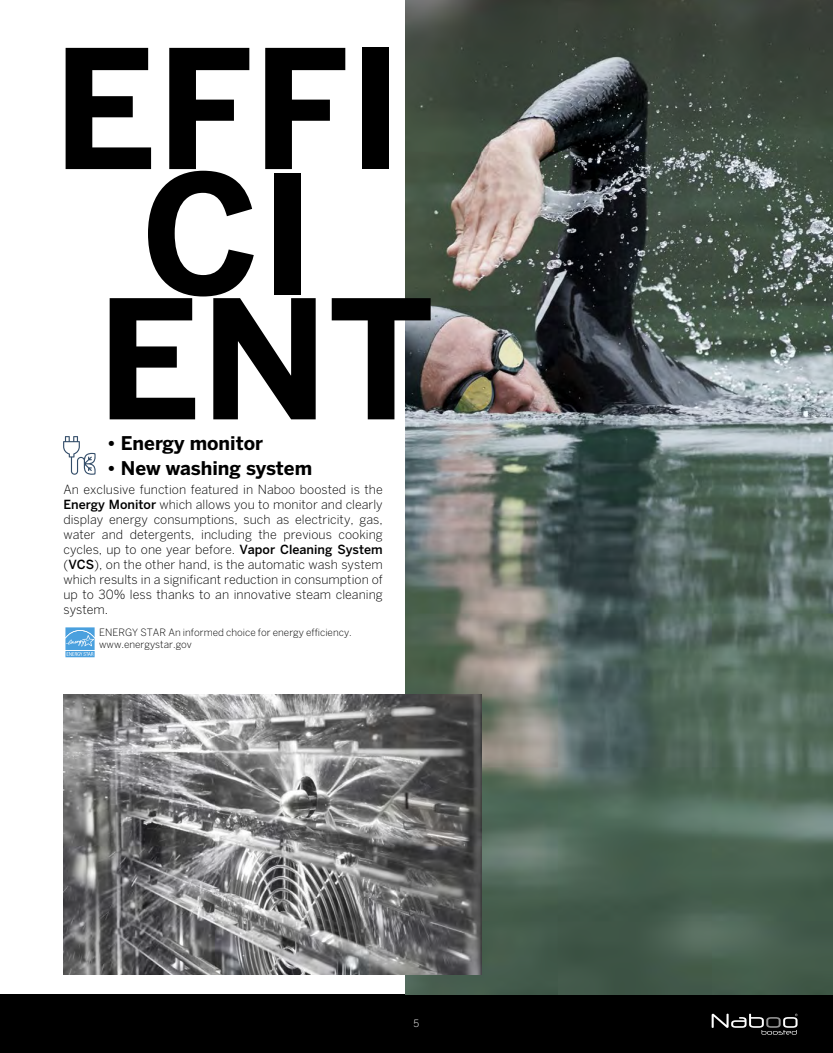
<style>
.page{position:relative;width:833px;height:1053px;background:#fff}
.page>*{position:absolute;margin:0;border:0;box-sizing:border-box;transform-origin:0 0}
.t1{font:700 163.75px/125.1px "Benton Sans";color:#000}
.t2{font:700 18.75px "Benton Sans";color:#000}
.t3{font:300 12.5px/15px "Benton Sans";color:#000;text-align:justify}
.t4{font:300 10px/12px "Benton Sans";color:#000}
.t5{font:300 10px "Benton Sans";color:#fff}
.s1{font-weight:500}
</style>
<div class="page">
<div style="left:0;top:994px;width:833px;height:58px;background:#000"></div>
<svg style="left:711px;top:1013px;width:86px;height:21px"></svg>
<img style="left:406px;top:0;width:427px;height:994px">
<svg style="left:63px;top:436px;width:33px;height:38px"></svg>
<img style="left:63px;top:694px;width:418px;height:280px">
<svg style="left:65px;top:627px;width:30px;height:31px"></svg>
<h1 class="t1" style="left:53px;top:45px;width:382px">EFFI<br>CI<br>ENT</h1>
<h2 class="t2" style="left:107px;top:432px;width:157px">• Energy monitor</h2>
<h2 class="t2" style="left:107px;top:457px;width:206px">• New washing system</h2>
<p class="t3" style="left:63px;top:481px;width:321px">An exclusive function featured in Naboo boosted is the <span class="s1">Energy Monitor</span> which allows you to monitor and clearly display energy consumptions, such as electricity, gas, water and detergents, including the previous cooking cycles, up to one year before. <span class="s1">Vapor Cleaning System </span>(<span class="s1">VCS</span>), on the other hand, is the automatic wash system which results in a significant reduction in consumption of up to 30% less thanks to an innovative steam cleaning system.</p>
<p class="t4" style="left:99px;top:626px;width:254px">ENERGY STAR An informed choice for energy efficiency. www.energystar.gov</p>
<p class="t5" style="left:413px;top:1017px;width:7px">5</p>
</div>
